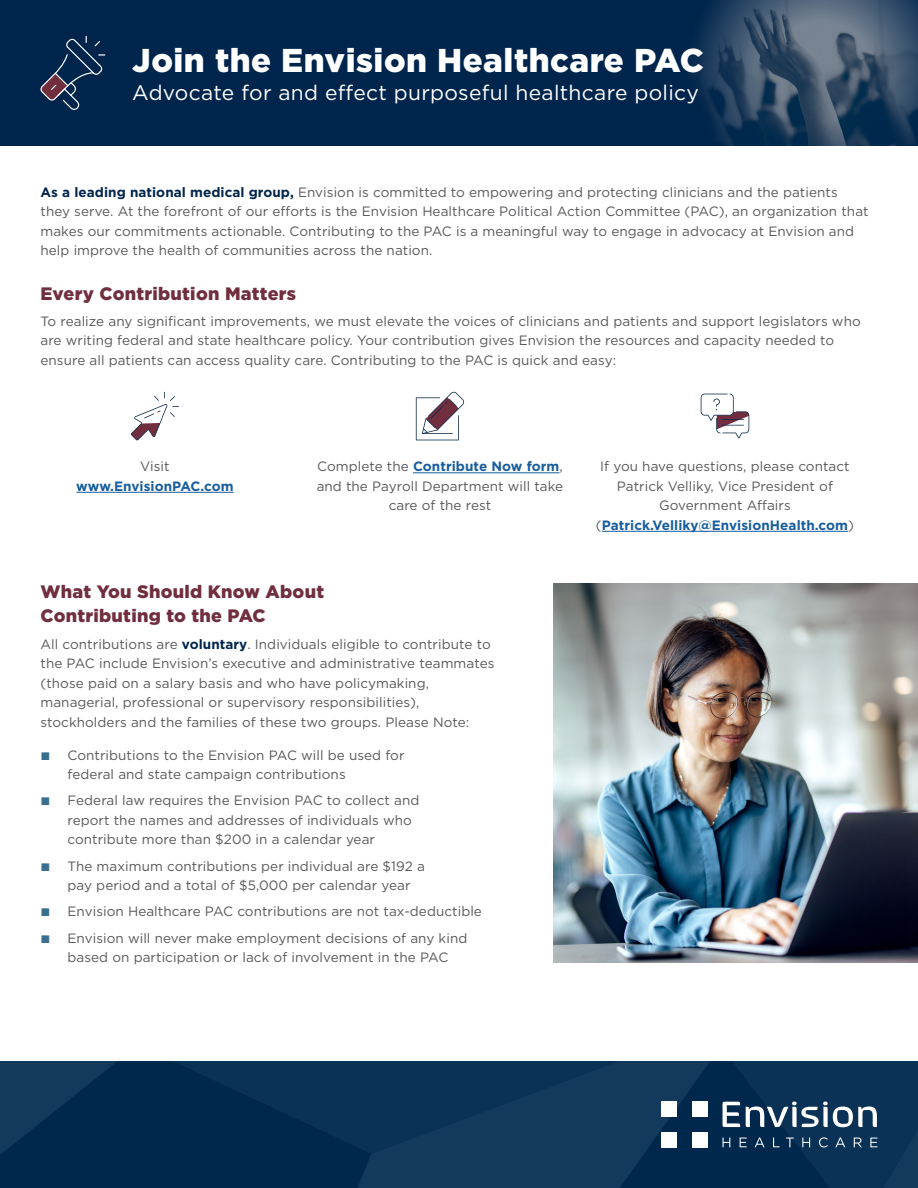
<style>
.page{position:relative;width:918px;height:1188px;background:#fff}
.page>*{position:absolute;margin:0;border:0;box-sizing:border-box;transform-origin:0 0}
.t1{font:900 33px "Gotham";letter-spacing:.015em;color:#fff}
.t2{font:21px "Gotham";letter-spacing:.015em;color:#fff}
.t3{font:900 18px/24px "Gotham";letter-spacing:.015em;color:#702e3e}
.t4{font:13.5px/19.5px "Gotham";letter-spacing:.005em;color:#57585a}
.t5{font:700 13.5px "Gotham";letter-spacing:.005em;color:#175d9e}
.s1{font-weight:700;color:#00254c}
.s2{font-weight:700;color:#175d9e}
.s3{font-weight:400;color:#57585a}
.s4{font-family:"Arial";font-size:16.5px;color:#386e8f}
</style>
<div class="page">
<div style="left:0;top:0;width:918px;height:146px;background:#00254c"></div>
<img style="left:698px;top:0;width:220px;height:146px">
<svg style="left:40px;top:36px;width:65px;height:74px"></svg>
<svg style="left:131px;top:392px;width:48px;height:48px"></svg>
<svg style="left:701px;top:394px;width:48px;height:45px"></svg>
<hr style="left:76px;top:492px;width:158px;height:1px;background:#175d9e">
<hr style="left:413px;top:472px;width:146px;height:1px;background:#175d9e">
<hr style="left:602px;top:531px;width:246px;height:1px;background:#175d9e">
<svg style="left:416px;top:391px;width:48px;height:49px"></svg>
<hr style="left:422px;top:433px;width:31px;height:1px;background:#0f294a">
<img style="left:0;top:1061px;width:918px;height:127px">
<svg style="left:723px;top:1102px;width:17px;height:25px"></svg>
<svg style="left:746px;top:1102px;width:131px;height:25px"></svg>
<svg style="left:723px;top:1138px;width:7px;height:9px"></svg>
<svg style="left:740px;top:1138px;width:7px;height:9px"></svg>
<svg style="left:755px;top:1137px;width:10px;height:10px"></svg>
<svg style="left:773px;top:1138px;width:7px;height:9px"></svg>
<svg style="left:786px;top:1138px;width:8px;height:9px"></svg>
<svg style="left:802px;top:1138px;width:8px;height:9px"></svg>
<svg style="left:819px;top:1137px;width:9px;height:10px"></svg>
<svg style="left:835px;top:1137px;width:10px;height:10px"></svg>
<svg style="left:854px;top:1138px;width:8px;height:9px"></svg>
<svg style="left:870px;top:1138px;width:8px;height:9px"></svg>
<div style="left:662px;top:1132px;width:15px;height:15px;background:#fff"></div>
<div style="left:692px;top:1132px;width:15px;height:15px;background:#fff"></div>
<div style="left:662px;top:1102px;width:15px;height:15px;background:#fff"></div>
<div style="left:692px;top:1102px;width:15px;height:15px;background:#fff"></div>
<img style="left:554px;top:584px;width:364px;height:378px">
<p class="t1" style="left:132px;top:37px;width:573px">Join the Envision Healthcare PAC</p>
<p class="t2" style="left:132px;top:79px;width:568px">Advocate for and effect purposeful healthcare policy</p>
<p class="t4" style="left:40px;top:182px;width:830px"><span class="s1">As a leading national medical group,</span> Envision is committed to empowering and protecting clinicians and the patients they serve. At the forefront of our efforts is the Envision Healthcare Political Action Committee (PAC), an organization that makes our commitments actionable. Contributing to the PAC is a meaningful way to engage in advocacy at Envision and help improve the health of communities across the nation.</p>
<p class="t3" style="left:40px;top:281px;width:257px">Every Contribution Matters</p>
<p class="t4" style="left:40px;top:311px;width:822px">To realize any significant improvements, we must elevate the voices of clinicians and patients and support legislators who are writing federal and state healthcare policy. Your contribution gives Envision the resources and capacity needed to ensure all patients can access quality care. Contributing to the PAC is quick and easy:</p>
<p class="t4" style="left:140px;top:457px;width:31px">Visit</p>
<p class="t5" style="left:76px;top:477px;width:159px">www.EnvisionPAC.com</p>
<p class="t4" style="left:317px;top:457px;width:248px;text-align:center">Complete the <span class="s2">Contribute Now form</span>, and the Payroll Department will take care of the rest</p>
<p class="t4" style="left:600px;top:457px;width:251px;text-align:center">If you have questions, please contact<br>Patrick Velliky, Vice President of<br>Government Affairs</p>
<p class="t5" style="left:596px;top:516px;width:260px"><span class="s3">(</span>Patrick.Velliky@EnvisionHealth.com<span class="s3">)</span></p>
<p class="t3" style="left:40px;top:580px;width:285px">What You Should Know About<br>Contributing to the PAC</p>
<p class="t4" style="left:40px;top:634px;width:455px">All contributions are <span class="s1">voluntary</span>. Individuals eligible to contribute to the PAC include Envision’s executive and administrative teammates (those paid on a salary basis and who have policymaking, managerial, professional or supervisory responsibilities), stockholders and the families of these two groups. Please Note:</p>
<p class="t4" style="left:68px;top:745px;width:339px;text-indent:-27px"><span class="s4">■</span> Contributions to the Envision PAC will be used for federal and state campaign contributions</p>
<p class="t4" style="left:68px;top:791px;width:353px;text-indent:-27px"><span class="s4">■</span> Federal law requires the Envision PAC to collect and report the names and addresses of individuals who contribute more than $200 in a calendar year</p>
<p class="t4" style="left:68px;top:856px;width:359px;text-indent:-27px"><span class="s4">■</span> The maximum contributions per individual are $192 a pay period and a total of $5,000 per calendar year</p>
<p class="t4" style="left:40px;top:902px;width:443px"><span class="s4">■</span> Envision Healthcare PAC contributions are not tax-deductible</p>
<p class="t4" style="left:40px;top:928px;width:428px;text-align:center"><span class="s4">■</span> Envision will never make employment decisions of any kind based on participation or lack of involvement in the PAC</p>
</div>
